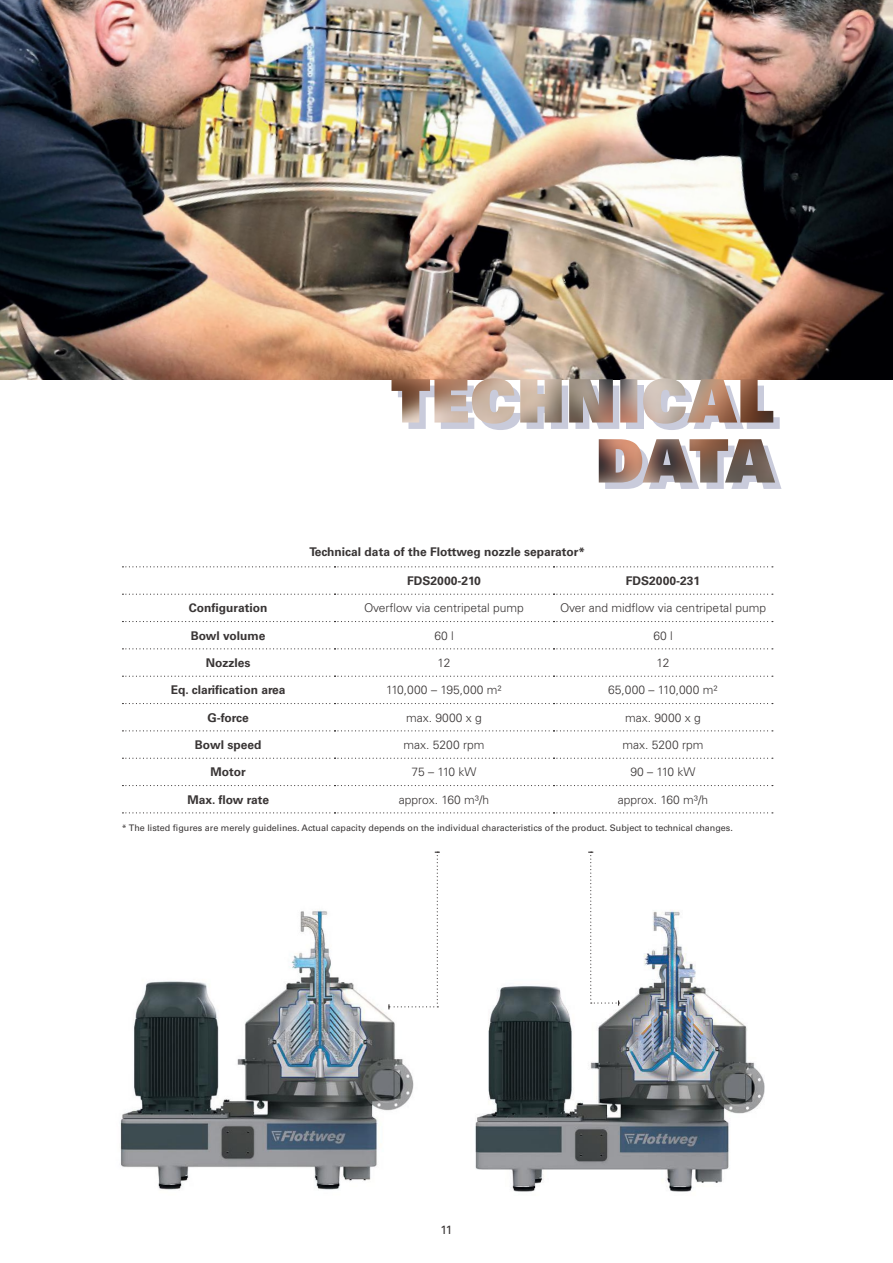
<style>
.page{position:relative;width:893px;height:1263px;background:#fff}
.page>*{position:absolute;margin:0;border:0;box-sizing:border-box;transform-origin:0 0}
.t1{font:60px/60px "Univers LT Pro 85 X Black";letter-spacing:.02em;color:#c9cbdb;text-align:right}
.t2{font:300 12px "Univers LT Pro 45";color:#393535}
.t3{font:700 12px "Univers LT Pro 65";color:#393535}
.t4{font:12px "Univers LT Pro 55 Roman";color:#393535}
.t5{font:9px "Univers LT Pro 55 Roman";color:#393535}
</style>
<div class="page">
<img style="left:0;top:0;width:893px;height:379px">
<img style="left:391px;top:378px;width:384px;height:104px">
<img style="left:475px;top:910px;width:290px;height:282px">
<img style="left:120px;top:910px;width:294px;height:280px">
<svg style="left:588px;top:852px;width:32px;height:153px"></svg>
<svg style="left:388px;top:852px;width:52px;height:157px"></svg>
<svg style="left:122px;top:594px;width:651px;height:1px"></svg>
<svg style="left:122px;top:621px;width:651px;height:1px"></svg>
<svg style="left:122px;top:648px;width:651px;height:1px"></svg>
<svg style="left:122px;top:676px;width:651px;height:1px"></svg>
<svg style="left:122px;top:703px;width:651px;height:1px"></svg>
<svg style="left:122px;top:730px;width:651px;height:1px"></svg>
<svg style="left:122px;top:758px;width:651px;height:1px"></svg>
<svg style="left:122px;top:785px;width:651px;height:1px"></svg>
<svg style="left:122px;top:812px;width:651px;height:1px"></svg>
<svg style="left:122px;top:566px;width:651px;height:1px"></svg>
<h1 class="t1" style="left:398px;top:376px;width:384px">TECHNICAL<br>DATA</h1>
<p class="t3" style="left:309px;top:544px;width:277px">Technical data of the Flottweg nozzle separator*</p>
<p class="t3" style="left:407px;top:572px;width:75px">FDS2000-210</p>
<p class="t3" style="left:626px;top:572px;width:76px">FDS2000-231</p>
<p class="t3" style="left:189px;top:599px;width:80px">Configuration</p>
<p class="t2" style="left:364px;top:600px;width:161px">Overflow via centripetal pump</p>
<p class="t2" style="left:560px;top:600px;width:207px">Over and midflow via centripetal pump</p>
<p class="t3" style="left:191px;top:627px;width:76px">Bowl volume</p>
<p class="t2" style="left:434px;top:627px;width:21px">60 l</p>
<p class="t2" style="left:653px;top:627px;width:21px">60 l</p>
<p class="t3" style="left:206px;top:654px;width:46px">Nozzles</p>
<p class="t2" style="left:438px;top:655px;width:14px">12</p>
<p class="t2" style="left:657px;top:655px;width:14px">12</p>
<p class="t3" style="left:171px;top:681px;width:116px">Eq. clarification area</p>
<p class="t2" style="left:386px;top:682px;width:117px">110,000 – 195,000 m²</p>
<p class="t2" style="left:608px;top:682px;width:111px">65,000 – 110,000 m²</p>
<p class="t3" style="left:207px;top:709px;width:43px">G-force</p>
<p class="t2" style="left:406px;top:709px;width:77px">max. 9000 x g</p>
<p class="t2" style="left:625px;top:709px;width:77px">max. 9000 x g</p>
<p class="t3" style="left:195px;top:736px;width:68px">Bowl speed</p>
<p class="t2" style="left:403px;top:737px;width:82px">max. 5200 rpm</p>
<p class="t2" style="left:622px;top:737px;width:82px">max. 5200 rpm</p>
<p class="t3" style="left:211px;top:763px;width:37px">Motor</p>
<p class="t2" style="left:411px;top:764px;width:67px">75 – 110 kW</p>
<p class="t2" style="left:630px;top:764px;width:67px">90 – 110 kW</p>
<p class="t3" style="left:187px;top:791px;width:83px">Max. flow rate</p>
<p class="t2" style="left:399px;top:791px;width:92px">approx. 160 m³/h</p>
<p class="t2" style="left:618px;top:791px;width:92px">approx. 160 m³/h</p>
<p class="t5" style="left:122px;top:822px;width:613px">* The listed figures are merely guidelines. Actual capacity depends on the individual characteristics of the product. Subject to technical changes.</p>
<p class="t4" style="left:441px;top:1221px;width:13px">11</p>
</div>
